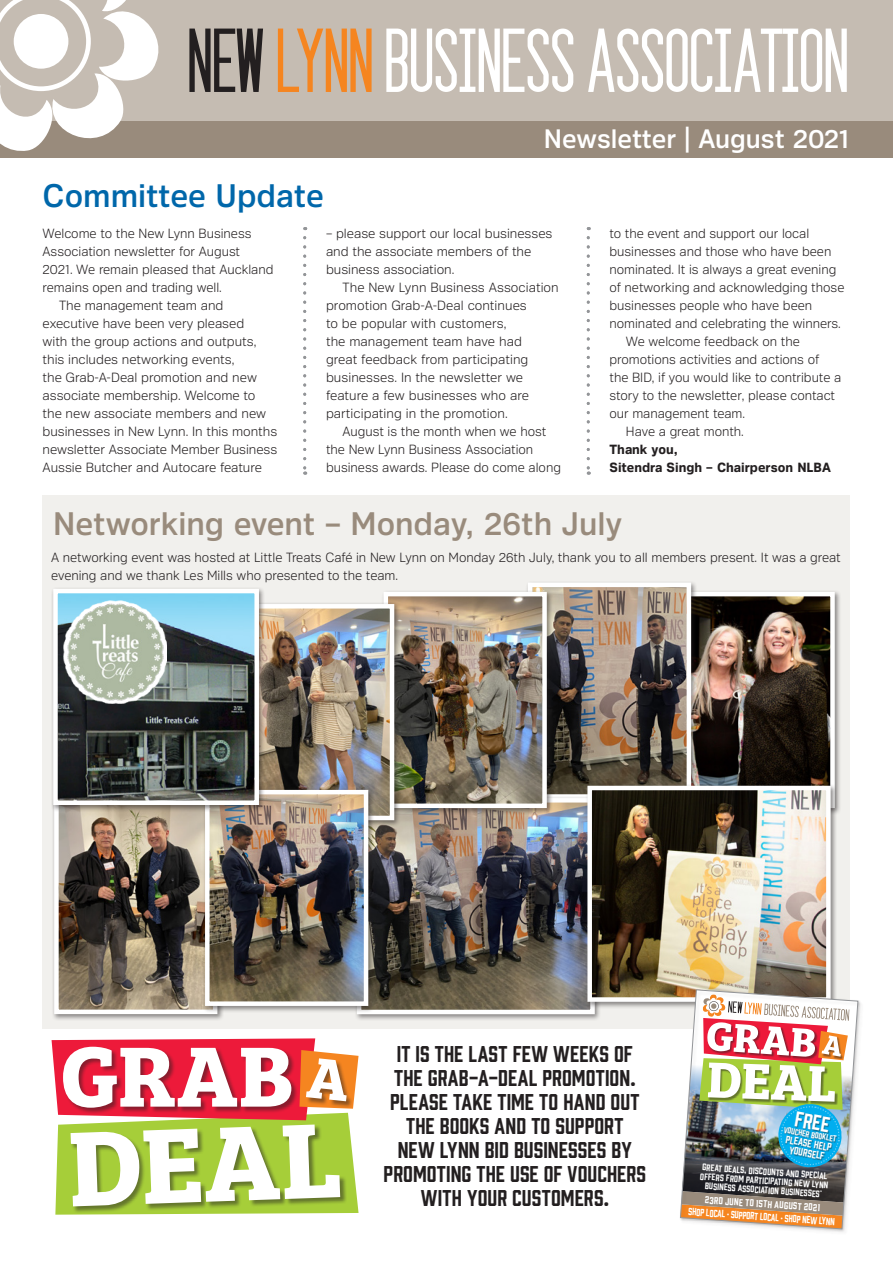
<style>
.page{position:relative;width:893px;height:1263px;background:#fff}
.page>*{position:absolute;margin:0;border:0;box-sizing:border-box;transform-origin:0 0}
.t1{font:73.95px "Seattle Sans";letter-spacing:-.01em;color:#fff}
.t2{font:500 33px "Crique Grotesk";color:#998b7c}
.t3{font:500 33px "Crique Grotesk";color:#0067aa}
.t4{font:500 27px "Crique Grotesk";color:#fff}
.t5{font:21px/24px "Prohibition";letter-spacing:.005em;color:#231f20;text-align:center}
.t6{font:19.8px "Prohibition";color:#fff}
.t7{font:300 13.5px/18px "Crique Grotesk";color:#231f20}
.t8{font:700 13.5px/18px "Crique Grotesk";color:#231f20}
.t9{font:9.9px/9.9px "Prohibition";color:#fff;text-align:center}
.t10{font:9.6px "Prohibition";color:#fff;scale:.9 1}
.t11{font:9.3px "Prohibition";color:#fff}
.t12{font:8.7px/9.3px "Prohibition";color:#fff;text-align:center}
.t13{font:7.95px "Prohibition";color:#fff}
.s1{color:#231f20}
.s2{color:#f58520}
</style>
<div class="page">
<div style="left:43px;top:495px;width:807px;height:534px;background:#f1f0ed"></div>
<div style="left:0;top:120px;width:893px;height:38px;background:#998b7c"></div>
<div style="left:0;top:0;width:893px;height:120px;background:#c5bcb2"></div>
<svg style="left:0;top:0;width:167px;height:151px"></svg>
<svg style="left:303px;top:238px;width:3px;height:237px"></svg>
<svg style="left:587px;top:238px;width:3px;height:237px"></svg>
<div style="left:649px;top:589px;width:192px;height:225px;background:#231f20;opacity:.5"></div>
<img style="left:698px;top:597px;width:132px;height:186px">
<div style="left:651px;top:592px;width:184px;height:216px;border:4px solid #fff"></div>
<div style="left:525px;top:580px;width:173px;height:225px;background:#231f20;opacity:.5"></div>
<img style="left:533px;top:588px;width:153px;height:206px">
<div style="left:528px;top:583px;width:163px;height:216px;border:4px solid #fff"></div>
<div style="left:354px;top:795px;width:248px;height:226px;background:#231f20;opacity:.5"></div>
<img style="left:375px;top:803px;width:215px;height:206px">
<div style="left:357px;top:798px;width:238px;height:216px;border:4px solid #fff"></div>
<div style="left:381px;top:589px;width:172px;height:225px;background:#231f20;opacity:.5"></div>
<img style="left:389px;top:597px;width:153px;height:206px">
<div style="left:384px;top:592px;width:163px;height:216px;border:4px solid #fff"></div>
<div style="left:52px;top:795px;width:172px;height:225px;background:#231f20;opacity:.5"></div>
<img style="left:59px;top:811px;width:143px;height:198px">
<div style="left:54px;top:798px;width:163px;height:216px;border:4px solid #fff"></div>
<div style="left:228px;top:601px;width:173px;height:226px;background:#231f20;opacity:.5"></div>
<img style="left:266px;top:609px;width:123px;height:206px">
<div style="left:231px;top:604px;width:163px;height:216px;border:4px solid #fff"></div>
<div style="left:202px;top:787px;width:173px;height:225px;background:#231f20;opacity:.5"></div>
<img style="left:210px;top:795px;width:153px;height:206px">
<div style="left:205px;top:790px;width:163px;height:216px;border:4px solid #fff"></div>
<div style="left:51px;top:586px;width:215px;height:225px;background:#231f20;opacity:.5"></div>
<img style="left:58px;top:594px;width:196px;height:206px">
<div style="left:53px;top:589px;width:206px;height:216px;border:4px solid #fff"></div>
<div style="left:585px;top:783px;width:252px;height:225px;background:#231f20;opacity:.5"></div>
<img style="left:592px;top:791px;width:234px;height:206px">
<div style="left:587px;top:786px;width:244px;height:216px;border:4px solid #fff"></div>
<svg style="left:64px;top:600px;width:103px;height:103px"></svg>
<img style="left:67px;top:603px;width:97px;height:97px">
<svg style="left:52px;top:1038px;width:307px;height:177px"></svg>
<div style="left:680px;top:990px;width:183px;height:244px;background:#231f20;opacity:.75"></div>
<img style="left:680px;top:990px;width:178px;height:239px">
<h1 class="t1" style="left:187px;top:7px;width:663px"><span class="s1">NEW</span> <span class="s2">LYNN</span>BUSINESS ASSOCIATION</h1>
<h3 class="t4" style="left:544px;top:124px;width:308px">Newsletter | August 2021</h3>
<h2 class="t3" style="left:43px;top:177px;width:283px">Committee Update</h2>
<p class="t7" style="left:43px;top:224px;width:210px">Welcome to the New Lynn Business</p>
<p class="t7" style="left:43px;top:242px;width:199px">Association newsletter for August</p>
<p class="t7" style="left:43px;top:260px;width:233px">2021. We remain pleased that Auckland</p>
<p class="t7" style="left:43px;top:278px;width:181px">remains open and trading well.</p>
<p class="t7" style="left:59px;top:296px;width:166px">The management team and</p>
<p class="t7" style="left:43px;top:314px;width:203px">executive have been very pleased</p>
<p class="t7" style="left:43px;top:332px;width:215px">with the group actions and outputs,</p>
<p class="t7" style="left:43px;top:350px;width:193px">this includes networking events,</p>
<p class="t7" style="left:43px;top:368px;width:216px">the Grab-A-Deal promotion and new</p>
<p class="t7" style="left:43px;top:386px;width:214px">associate membership. Welcome to</p>
<p class="t7" style="left:43px;top:404px;width:225px">the new associate members and new</p>
<p class="t7" style="left:43px;top:422px;width:236px">businesses in New Lynn. In this months</p>
<p class="t7" style="left:43px;top:440px;width:236px">newsletter Associate Member Business</p>
<p class="t7" style="left:43px;top:458px;width:221px">Aussie Butcher and Autocare feature</p>
<p class="t7" style="left:326px;top:224px;width:228px">– please support our local businesses and the associate members of the business association.</p>
<p class="t7" style="left:326px;top:278px;width:234px;text-indent:17px">The New Lynn Business Association promotion Grab-A-Deal continues<br>to be popular with customers,<br>the management team have had<br>great feedback from participating businesses. In the newsletter we feature a few businesses who are participating in the promotion.</p>
<p class="t7" style="left:326px;top:422px;width:237px;text-indent:16px">August is the month when we host the New Lynn Business Association business awards. Please do come along</p>
<p class="t7" style="left:609px;top:224px;width:201px">to the event and support our local</p>
<p class="t7" style="left:609px;top:242px;width:223px">businesses and those who have been</p>
<p class="t7" style="left:609px;top:260px;width:228px">nominated. It is always a great evening</p>
<p class="t7" style="left:609px;top:278px;width:236px">of networking and acknowledging those</p>
<p class="t7" style="left:609px;top:296px;width:204px">businesses people who have been</p>
<p class="t7" style="left:609px;top:314px;width:233px">nominated and celebrating the winners.</p>
<p class="t7" style="left:626px;top:332px;width:175px">We welcome feedback on the</p>
<p class="t7" style="left:609px;top:350px;width:211px">promotions activities and actions of</p>
<p class="t7" style="left:609px;top:368px;width:233px">the BID, if you would like to contribute a</p>
<p class="t7" style="left:609px;top:386px;width:227px">story to the newsletter, please contact</p>
<p class="t7" style="left:609px;top:404px;width:137px">our management team.</p>
<p class="t7" style="left:626px;top:422px;width:119px">Have a great month.</p>
<p class="t8" style="left:609px;top:440px;width:223px">Thank you,<br>Sitendra Singh – Chairperson NLBA</p>
<h2 class="t2" style="left:53px;top:505px;width:570px">Networking event – Monday, 26th July</h2>
<p class="t7" style="left:51px;top:548px;width:791px">A networking event was hosted at Little Treats Café in New Lynn on Monday 26th July, thank you to all members present. It was a great evening and we thank Les Mills who presented to the team.</p>
<h3 class="t5" style="left:384px;top:1041px;width:264px">IT IS THE LAST FEW WEEKS OF<br>THE GRAB-A-DEAL PROMOTION.<br>PLEASE TAKE TIME TO HAND OUT<br>THE BOOKS AND TO SUPPORT<br>NEW LYNN BID BUSINESSES BY<br>PROMOTING THE USE OF VOUCHERS<br>WITH YOUR CUSTOMERS.</h3>
<h3 class="t6" style="left:797px;top:1105px;width:37px;rotate:10deg">FREE</h3>
<p class="t13" style="left:785px;top:1124px;width:55px;rotate:10deg">VOUCHER BOOKLET</p>
<p class="t9" style="left:787px;top:1133px;width:48px;rotate:10deg">PLEASE HELP<br>YOURSELF</p>
<p class="t12" style="left:701px;top:1162px;width:130px;rotate:4deg">GREAT DEALS, DISCOUNTS AND SPECIAL<br>OFFERS FROM PARTICIPATING NEW LYNN<br>BUSINESS ASSOCIATION BUSINESSES<sup>*</sup></p>
<p class="t11" style="left:706px;top:1193px;width:117px;rotate:4deg">23RD JUNE TO 15TH AUGUST 2021</p>
<p class="t10" style="left:689px;top:1205px;width:164px;rotate:4deg">SHOP LOCAL • SUPPORT LOCAL • SHOP NEW LYNN</p>
</div>
